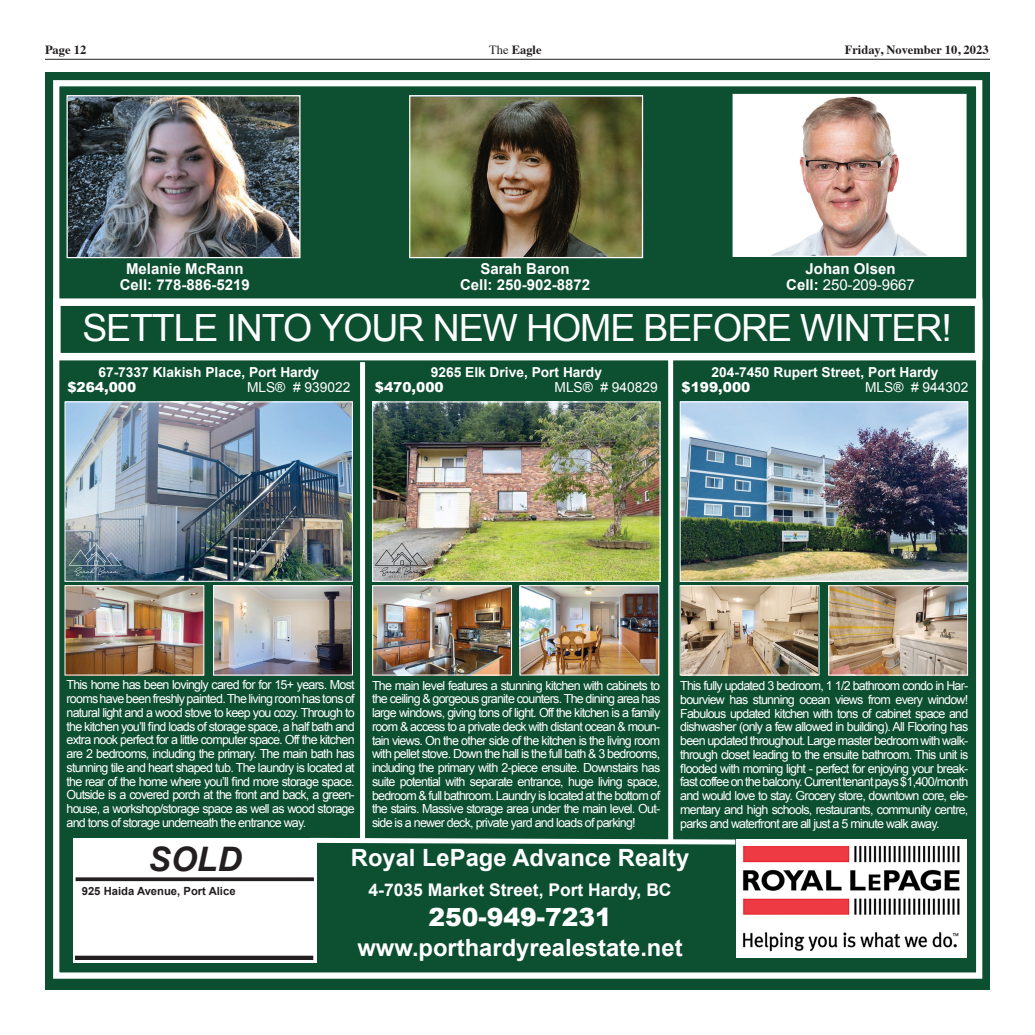
<style>
.page{position:relative;width:1035px;height:1035px;background:#fff}
.page>*{position:absolute;margin:0;border:0;box-sizing:border-box;transform-origin:0 0}
.t1{font:37.5px "Arial";letter-spacing:-.03em;color:#fff}
.t2{font:italic 700 33.75px "Arial";color:#231f20}
.t3{font:900 25px "Arial";color:#fff}
.t4{font:700 23.75px "Arial";color:#fff}
.t5{font:700 17.5px "Arial";color:#fff}
.t6{font:700 15px/16.2px "Arial";color:#fff;text-align:center}
.t7{font:700 13.75px/15px "Arial";color:#fff}
.t8{font:13.75px "Arial";color:#fff}
.t9{font:12.5px/13.8px "Arial";letter-spacing:-.06em;color:#fff;text-align:justify}
.t10{font:700 12.5px "Times";color:#231f20}
.t11{font:700 11.25px "Arial";color:#231f20}
.s1{font-weight:400}
.s2{font-weight:900}
</style>
<div class="page">
<hr style="left:45px;top:59px;width:945px;height:1px;background:#231f20">
<div style="left:45px;top:72px;width:945px;height:918px;background:#0c4f31"></div>
<div style="left:53px;top:80px;width:929px;height:899px;border:6px solid #fff"></div>
<div style="left:53px;top:298px;width:929px;height:62px;border:8px solid #fff"></div>
<img style="left:736px;top:840px;width:230px;height:117px">
<div style="left:73px;top:838px;width:244px;height:124px;background:#fff"></div>
<svg style="left:310px;top:835px;width:430px;height:12px"></svg>
<div style="left:76px;top:877px;width:238px;height:4px;border:2px solid #231f20"></div>
<div style="left:75px;top:956px;width:238px;height:4px;border:2px solid #231f20"></div>
<img style="left:69px;top:97px;width:230px;height:159px">
<div style="left:67px;top:95px;width:234px;height:163px;border:1px solid #fff"></div>
<img style="left:411px;top:97px;width:230px;height:159px">
<div style="left:409px;top:95px;width:234px;height:163px;border:1px solid #fff"></div>
<div style="left:733px;top:94px;width:233px;height:162px;background:#fff"></div>
<img style="left:772px;top:96px;width:154px;height:159px">
<div style="left:733px;top:94px;width:234px;height:163px;border:1px solid #fff"></div>
<div style="left:360px;top:362px;width:5px;height:479px;background:#fff"></div>
<div style="left:668px;top:357px;width:5px;height:484px;background:#fff"></div>
<img style="left:682px;top:404px;width:284px;height:176px">
<div style="left:680px;top:402px;width:288px;height:180px;border:1px solid #fff"></div>
<img style="left:682px;top:587px;width:135px;height:86px">
<div style="left:680px;top:585px;width:139px;height:90px;border:1px solid #fff"></div>
<img style="left:830px;top:587px;width:136px;height:86px">
<div style="left:828px;top:585px;width:140px;height:90px;border:1px solid #fff"></div>
<img style="left:67px;top:404px;width:284px;height:176px">
<div style="left:65px;top:402px;width:288px;height:180px;border:1px solid #fff"></div>
<img style="left:67px;top:587px;width:135px;height:86px">
<div style="left:65px;top:585px;width:139px;height:90px;border:1px solid #fff"></div>
<img style="left:215px;top:587px;width:136px;height:86px">
<div style="left:213px;top:585px;width:140px;height:90px;border:1px solid #fff"></div>
<img style="left:374px;top:404px;width:284px;height:176px">
<div style="left:372px;top:402px;width:288px;height:180px;border:1px solid #fff"></div>
<img style="left:374px;top:587px;width:136px;height:86px">
<div style="left:372px;top:585px;width:140px;height:90px;border:1px solid #fff"></div>
<img style="left:522px;top:587px;width:135px;height:86px">
<div style="left:520px;top:585px;width:139px;height:90px;border:1px solid #fff"></div>
<img style="left:348px;top:521px;width:89px;height:66px">
<img style="left:53px;top:521px;width:79px;height:66px">
<p class="t10" style="left:45px;top:38px;width:43px">Page 12</p>
<p class="t10" style="left:489px;top:38px;width:54px"><span class="s1">The</span> Eagle</p>
<p class="t10" style="left:845px;top:38px;width:145px">Friday, November 10, 2023</p>
<p class="t6" style="left:120px;top:261px;width:132px">Melanie McRann<br>Cell: 778-886-5219</p>
<p class="t6" style="left:460px;top:261px;width:132px">Sarah Baron<br>Cell: 250-902-8872</p>
<p class="t6" style="left:786px;top:261px;width:130px">Johan Olsen<br>Cell: <span class="s1">250-209-9667</span></p>
<p class="t1" style="left:82px;top:303px;width:871px">SETTLE INTO YOUR NEW HOME BEFORE WINTER!</p>
<p class="t7" style="left:67px;top:365px;width:253px;text-indent:31px">67-7337 Klakish Place, Port Hardy <span class="s2">$264,000</span></p>
<p class="t8" style="left:247px;top:378px;width:105px">MLS® # 939022</p>
<p class="t7" style="left:375px;top:365px;width:229px;text-indent:56px">9265 Elk Drive, Port Hardy <span class="s2">$470,000</span></p>
<p class="t8" style="left:555px;top:378px;width:105px">MLS® # 940829</p>
<p class="t7" style="left:682px;top:366px;width:258px;text-indent:30px">204-7450 Rupert Street, Port Hardy <span class="s2">$199,000</span></p>
<p class="t8" style="left:865px;top:379px;width:105px">MLS® # 944302</p>
<p class="t9" style="left:67px;top:678px;width:290px">This home has been lovingly cared for for 15+ years. Most rooms have been freshly painted. The living room has tons of natural light and a wood stove to keep you cozy. Through to the kitchen you’ll find loads of storage space, a half bath and extra nook perfect for a little computer space. Off the kitchen are 2 bedrooms, including the primary. The main bath has stunning tile and heart shaped tub. The laundry is located at the rear of the home where you’ll find more storage space.<br>Outside is a covered porch at the front and back, a green&shy;house, a workshop/storage space as well as wood storage and tons of storage underneath the entrance way.</p>
<p class="t9" style="left:372px;top:678px;width:290px">The main level features a stunning kitchen with cabinets to the ceiling &amp; gorgeous granite counters. The dining area has large windows, giving tons of light. Off the kitchen is a family room &amp; access to a private deck with distant ocean &amp; moun&shy;tain views. On the other side of the kitchen is the living room with pellet stove. Down the hall is the full bath &amp; 3 bedrooms, including the primary with 2-piece ensuite. Downstairs has suite potential with separate entrance, huge living space, bedroom &amp; full bathroom. Laundry is located at the bottom of the stairs. Massive storage area under the main level. Out&shy;side is a newer deck, private yard and loads of parking!</p>
<p class="t9" style="left:680px;top:679px;width:290px">This fully updated 3 bedroom, 1 1/2 bathroom condo in Har&shy;bourview has stunning ocean views from every window!<br>Fabulous updated kitchen with tons of cabinet space and dishwasher (only a few allowed in building). All Flooring has been updated throughout. Large master bedroom with walk&shy;through closet leading to the ensuite bathroom. This unit is flooded with morning light - perfect for enjoying your break&shy;fast coffee on the balcony. Current tenant pays $1,400/month and would love to stay. Grocery store, downtown core, ele&shy;mentary and high schools, restaurants, community centre, parks and waterfront are all just a 5 minute walk away.</p>
<p class="t2" style="left:148px;top:837px;width:95px">SOLD</p>
<p class="t11" style="left:82px;top:884px;width:155px">925 Haida Avenue, Port Alice</p>
<p class="t4" style="left:351px;top:842px;width:340px">Royal LePage Advance Realty</p>
<p class="t5" style="left:368px;top:879px;width:305px">4-7035 Market Street, Port Hardy, BC</p>
<p class="t3" style="left:428px;top:899px;width:185px">250-949-7231</p>
<p class="t4" style="left:357px;top:932px;width:327px">www.porthardyrealestate.net</p>
</div>
